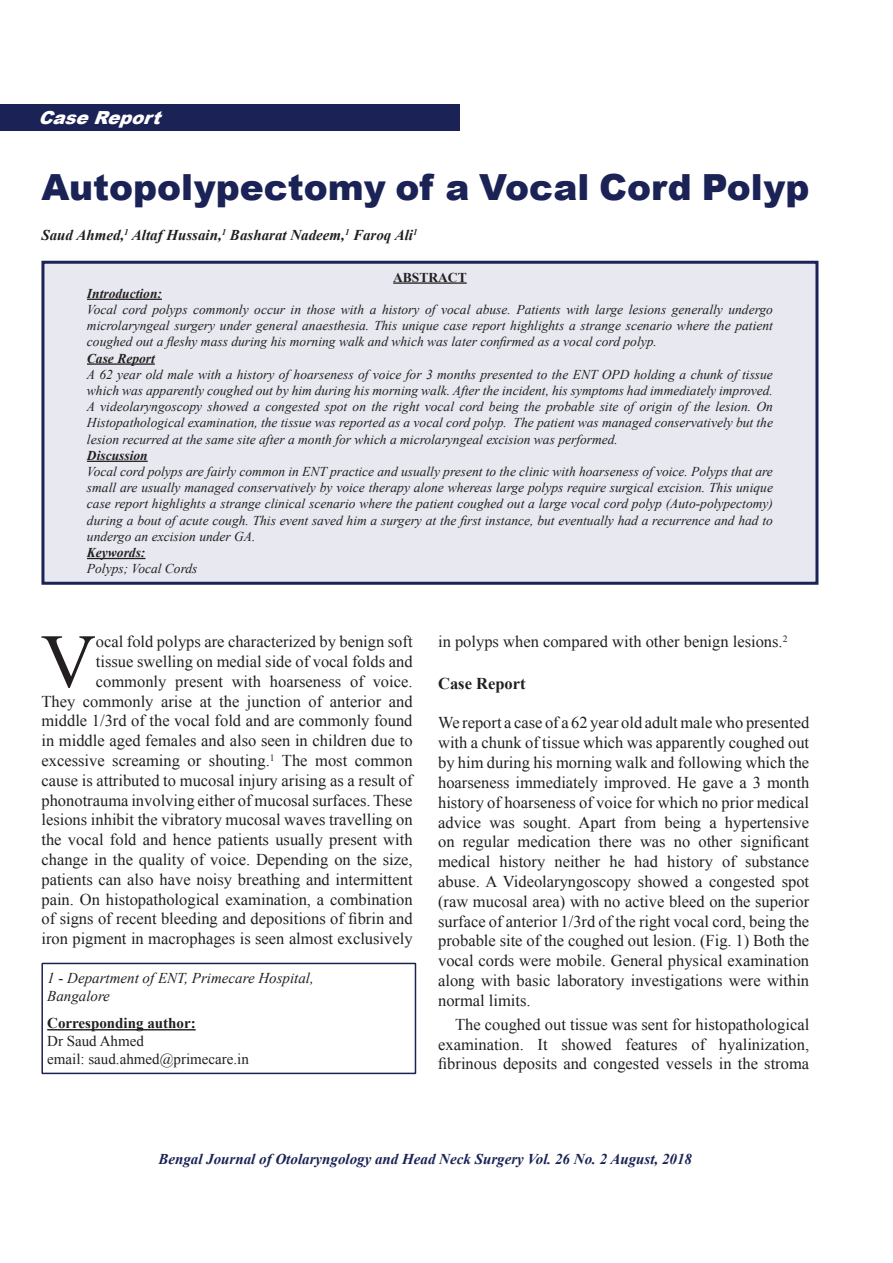
<style>
.page{position:relative;width:893px;height:1263px;background:#fff}
.page>*{position:absolute;margin:0;border:0;box-sizing:border-box;transform-origin:0 0}
.article_first_para{font:76.35px "Times New Roman";color:#231f20}
.t1{font:900 36px "Arial";color:#1a2256}
.t2{font:italic 900 18px "Arial";color:#fff}
.article_first_para-2{font:16.5px/19.8px "Times New Roman";color:#231f20;text-align:right}
.article_paras_1st_in{font:16.5px/19.8px "Times New Roman";color:#231f20;text-align:justify}
.article_paras_normal{font:16.5px/19.8px "Times New Roman";color:#231f20;text-align:justify}
.t3{font:700 16.5px "Times New Roman";color:#231f20}
.t4{font:italic 700 15px "Times New Roman";color:#1a2256}
.t5{font:italic 700 15px "Times New Roman";color:#231f20}
.t6{font:italic 15px "Times New Roman";color:#231f20}
.t7{font:15px "Times New Roman";color:#231f20}
.t8{font:700 15px "Times New Roman";color:#231f20}
.t9{font:italic 13.5px/16.2px "Times New Roman";color:#231f20}
.t10{font:700 13.5px "Times New Roman";color:#231f20}
.s1{font-weight:700}
</style>
<div class="page">
<hr style="left:47px;top:1029px;width:149px;height:1px;background:#231f20">
<div style="left:41px;top:963px;width:375px;height:111px;border:2px solid #1a2256"></div>
<div style="left:43px;top:262px;width:774px;height:321px;background:#e7e8f0"></div>
<hr style="left:393px;top:282px;width:74px;height:2px;background:#231f20">
<hr style="left:87px;top:299px;width:75px;height:1px;background:#231f20">
<hr style="left:87px;top:363px;width:68px;height:2px;background:#231f20">
<hr style="left:87px;top:461px;width:61px;height:1px;background:#231f20">
<hr style="left:87px;top:558px;width:58px;height:1px;background:#231f20">
<div style="left:41px;top:261px;width:777px;height:324px;border:3px solid #1a2256"></div>
<div style="left:0;top:104px;width:459px;height:27px;background:#1a2256"></div>
<p class="t2" style="left:38px;top:104px;width:132px">CaseReport</p>
<p class="t1" style="left:41px;top:161px;width:769px">Autopolypectomy of a Vocal Cord Polyp</p>
<p class="t5" style="left:41px;top:224px;width:377px">Saud Ahmed,<sup>1</sup> Altaf Hussain,<sup>1</sup> Basharat Nadeem,<sup>1</sup> Faroq Ali<sup>1</sup></p>
<p class="t10" style="left:393px;top:268px;width:75px">ABSTRACT</p>
<p class="t9" style="left:87px;top:285px;width:687px"><span class="s1">Introduction:<br></span>Vocal cord polyps commonly occur in those with a history of vocal abuse. Patients with large lesions generally undergo microlaryngeal surgery under general anaesthesia. This unique case report highlights a strange scenario where the patient coughed out a fleshy mass during his morning walk and which was later confirmed as a vocal cord polyp.<br><span class="s1">Case Report<br></span>A 62 year old male with a history of hoarseness of voice for 3 months presented to the ENT OPD holding a chunk of tissue which was apparently coughed out by him during his morning walk. After the incident, his symptoms had immediately improved.<br>A videolaryngoscopy showed a congested spot on the right vocal cord being the probable site of origin of the lesion. On Histopathological examination, the tissue was reported as a vocal cord polyp. The patient was managed conservatively but the lesion recurred at the same site after a month for which a microlaryngeal excision was performed.<br><span class="s1">Discussion<br></span>Vocal cord polyps are fairly common in ENT practice and usually present to the clinic with hoarseness of voice. Polyps that are small are usually managed conservatively by voice therapy alone whereas large polyps require surgical excision. This unique case report highlights a strange clinical scenario where the patient coughed out a large vocal cord polyp (Auto-polypectomy) during a bout of acute cough. This event saved him a surgery at the first instance, but eventually had a recurrence and had to undergo an excision under GA.<br><span class="s1">Keywords:<br></span>Polyps; Vocal Cords</p>
<p class="article_first_para-2" style="left:41px;top:631px;width:373px">ocal fold polyps are characterized by benign soft<br>tissue swelling on medial side of vocal folds and commonly present with hoarseness of voice.<br>They commonly arise at the junction of anterior and middle 1/3rd of the vocal fold and are commonly found in middle aged females and also seen in children due to excessive screaming or shouting.<sup>1</sup> The most common cause is attributed to mucosal injury arising as a result of phonotrauma involving either of mucosal surfaces. These lesions inhibit the vibratory mucosal waves travelling on the vocal fold and hence patients usually present with change in the quality of voice. Depending on the size, patients can also have noisy breathing and intermittent pain. On histopathological examination, a combination of signs of recent bleeding and depositions of fibrin and iron pigment in macrophages is seen almost exclusively</p>
<p class="article_first_para-2" style="left:438px;top:631px;width:351px">in polyps when compared with other benign lesions.<sup>2</sup></p>
<p class="article_first_para" style="left:41px;top:610px;width:57px">V</p>
<p class="t3" style="left:438px;top:672px;width:89px">Case Report</p>
<p class="article_paras_1st_in" style="left:438px;top:713px;width:373px">We report a case of a 62 year old adult male who presented with a chunk of tissue which was apparently coughed out by him during his morning walk and following which the hoarseness immediately improved. He gave a 3 month history of hoarseness of voice for which no prior medical advice was sought. Apart from being a hypertensive on regular medication there was no other significant medical history neither he had history of substance abuse. A Videolaryngoscopy showed a congested spot (raw mucosal area) with no active bleed on the superior surface of anterior 1/3rd of the right vocal cord, being the probable site of the coughed out lesion. (Fig. 1) Both the vocal cords were mobile. General physical examination along with basic laboratory investigations were within normal limits.</p>
<p class="article_paras_normal" style="left:438px;top:1014px;width:373px;text-indent:17px">The coughed out tissue was sent for histopathological examination. It showed features of hyalinization, fibrinous deposits and congested vessels in the stroma</p>
<p class="t6" style="left:47px;top:968px;width:268px">1 - Department of ENT, Primecare Hospital,</p>
<p class="t6" style="left:47px;top:986px;width:64px">Bangalore</p>
<p class="t8" style="left:47px;top:1013px;width:150px">Corresponding author:</p>
<p class="t7" style="left:47px;top:1031px;width:98px">Dr Saud Ahmed</p>
<p class="t7" style="left:47px;top:1049px;width:203px">email: saud.ahmed@primecare.in</p>
<p class="t4" style="left:158px;top:1148px;width:535px">Bengal Journal of Otolaryngology and Head Neck Surgery Vol. 26 No. 2 August, 2018</p>
</div>
